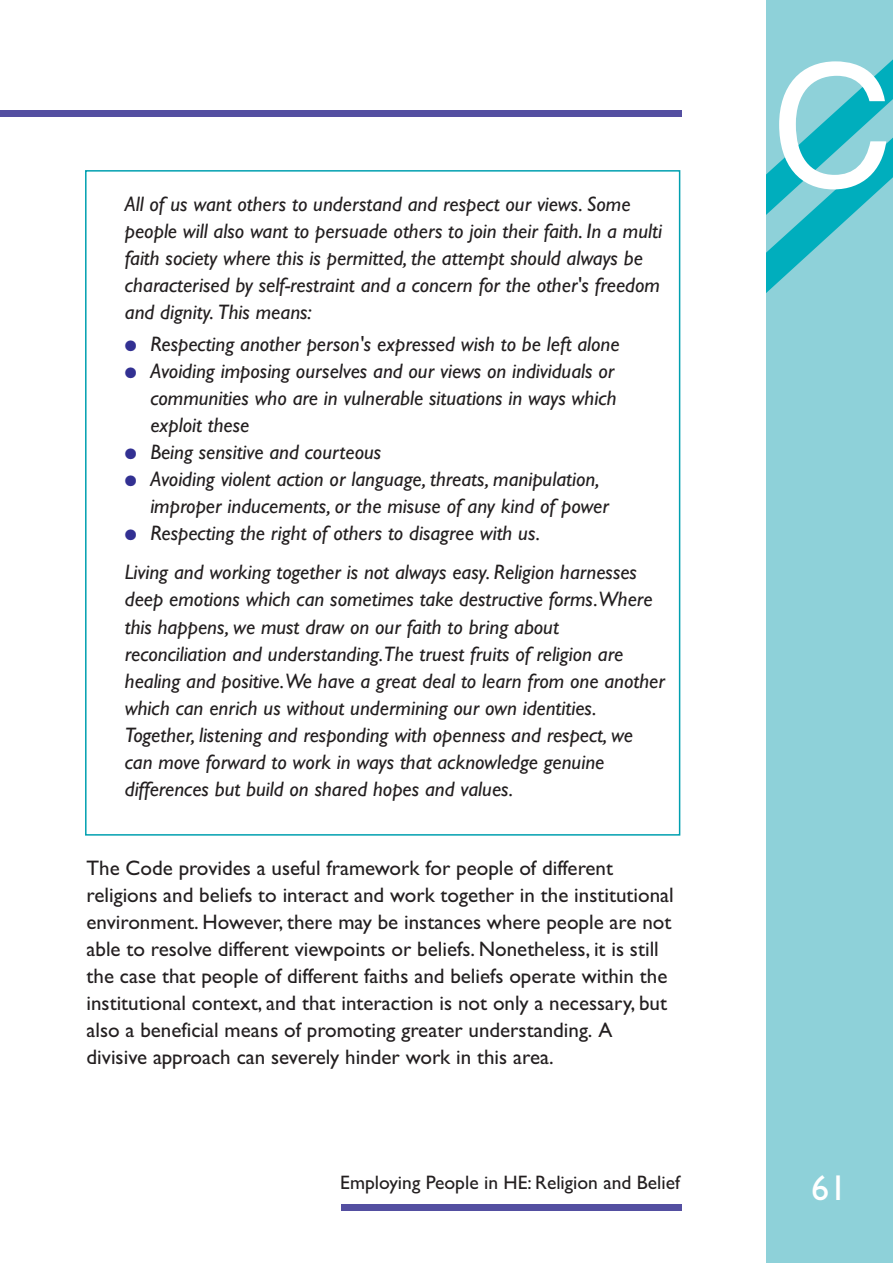
<style>
.page{position:relative;width:893px;height:1263px;background:#fff}
.page>*{position:absolute;margin:0;border:0;box-sizing:border-box;transform-origin:0 0}
.t1{font:169.35px "Helvetica";color:#fff}
.t2{font:36px "Gill Sans";color:#fff}
.t3{font:italic 21px/27px "Gill Sans CE";color:#231f20}
.t4{font:21px/27px "Gill Sans";color:#231f20}
.t5{font:19.5px "Gill Sans";color:#231f20}
.s1{color:#323092}
</style>
<div class="page">
<div style="left:765px;top:0;width:128px;height:1263px;background:#8ed1d9"></div>
<svg style="left:766px;top:59px;width:127px;height:234px"></svg>
<div style="left:341px;top:1204px;width:341px;height:7px;background:#544fa1"></div>
<div style="left:745px;top:0;width:21px;height:1263px;background:#fff"></div>
<div style="left:0;top:111px;width:682px;height:6px;background:#544fa1"></div>
<p class="t3" style="left:125px;top:193px;width:539px">All of us want others to understand and respect our views. Some people will also want to persuade others to join their faith. In a multi faith society where this is permitted, the attempt should always be characterised by self-restraint and a concern for the other's freedom and dignity. This means:</p>
<p class="t3" style="left:125px;top:332px;width:496px"><span class="s1">●</span> Respecting another person's expressed wish to be left alone</p>
<p class="t3" style="left:150px;top:359px;width:468px;text-align:justify;text-indent:-26px"><span class="s1">●</span> Avoiding imposing ourselves and our views on individuals or communities who are in vulnerable situations in ways which exploit these</p>
<p class="t3" style="left:125px;top:440px;width:258px"><span class="s1">●</span> Being sensitive and courteous</p>
<p class="t3" style="left:150px;top:467px;width:460px;text-indent:-26px"><span class="s1">●</span> Avoiding violent action or language, threats, manipulation, improper inducements, or the misuse of any kind of power</p>
<p class="t3" style="left:125px;top:515px;width:514px;line-height:39.8px"><span class="s1">●</span> Respecting the right of others to disagree with us.<br>Living and working together is not always easy. Religion harnesses</p>
<p class="t3" style="left:125px;top:588px;width:542px">deep emotions which can sometimes take destructive forms.Where this happens, we must draw on our faith to bring about reconciliation and understanding.The truest fruits of religion are healing and positive.We have a great deal to learn from one another which can enrich us without undermining our own identities.<br>Together, listening and responding with openness and respect, we can move forward to work in ways that acknowledge genuine differences but build on shared hopes and values.</p>
<p class="t4" style="left:87px;top:854px;width:589px">The Code provides a useful framework for people of different religions and beliefs to interact and work together in the institutional environment. However, there may be instances where people are not able to resolve different viewpoints or beliefs. Nonetheless, it is still the case that people of different faiths and beliefs operate within the institutional context, and that interaction is not only a necessary, but also a beneficial means of promoting greater understanding. A divisive approach can severely hinder work in this area.</p>
<p class="t5" style="left:340px;top:1171px;width:341px">Employing People in HE: Religion and Belief</p>
<h1 class="t1" style="left:772px;top:65px;width:123px">C</h1>
<h2 class="t2" style="left:811px;top:1166px;width:37px">61</h2>
</div>
